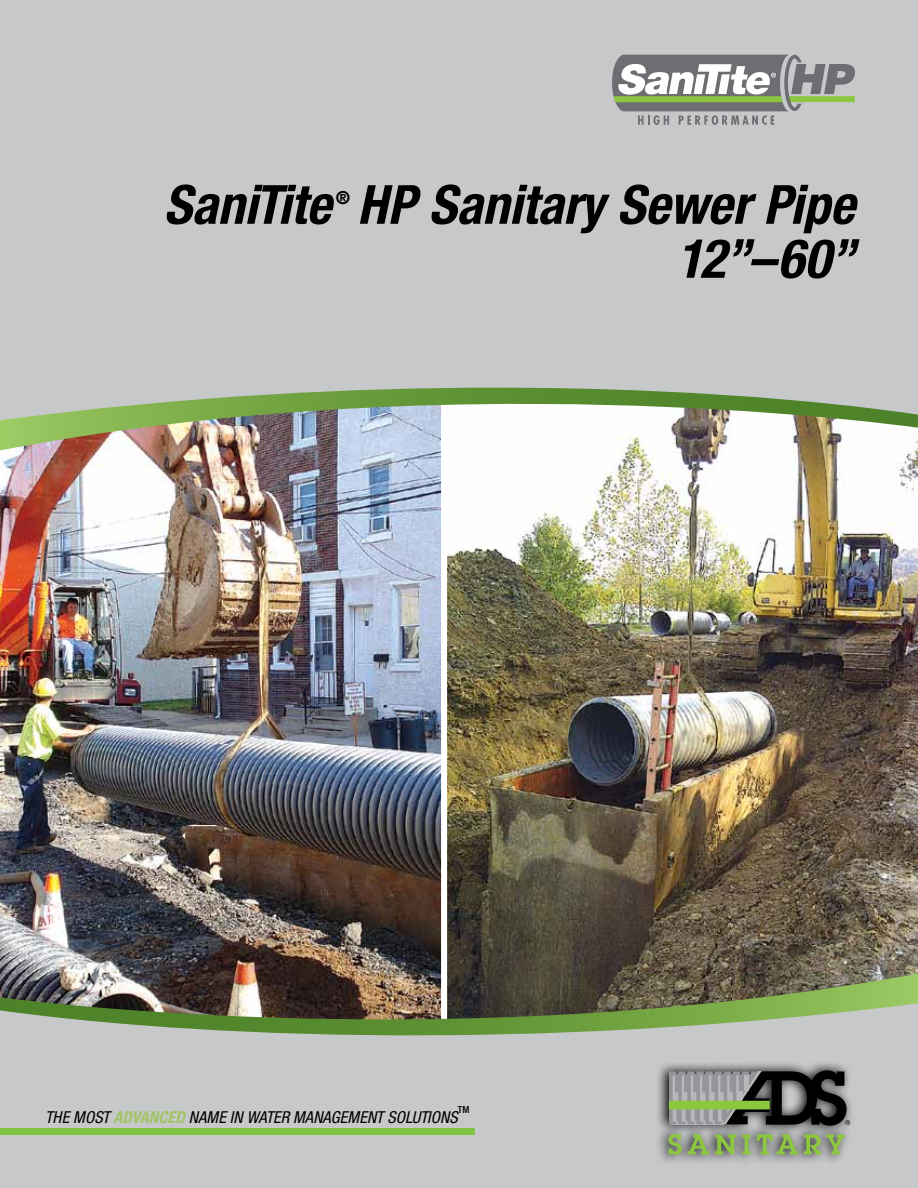
<style>
.page{position:relative;width:918px;height:1188px;background:#fff}
.page>*{position:absolute;margin:0;border:0;box-sizing:border-box;transform-origin:0 0}
.t1{font:italic 700 condensed 54px/54px "Helvetica Neue LT";letter-spacing:-.005em;color:#000;text-align:right}
.t2{font:700 condensed 18px "Helvetica Neue LT";color:#000}
.t3{font:italic condensed 16.5px "Helvetica Neue LT";letter-spacing:.005em;color:#000}
.t4{font:500 condensed 9.6px "Helvetica Neue LT";color:#000}
.s1{font-weight:700;color:#a1c565}
</style>
<div class="page">
<div style="left:0;top:0;width:918px;height:423px;background:#c7c8ca"></div>
<img style="left:447px;top:450px;width:471px;height:524px">
<img style="left:0;top:450px;width:441px;height:524px">
<div style="left:0;top:1065px;width:918px;height:123px;background:#c7c8ca"></div>
<img style="left:0;top:974px;width:918px;height:91px">
<img style="left:0;top:387px;width:918px;height:63px">
<div style="left:655px;top:1060px;width:202px;height:105px;background:#000;opacity:.98"></div>
<svg style="left:668px;top:1134px;width:14px;height:21px"></svg>
<svg style="left:688px;top:1134px;width:21px;height:20px"></svg>
<svg style="left:715px;top:1134px;width:21px;height:20px"></svg>
<svg style="left:742px;top:1134px;width:9px;height:20px"></svg>
<svg style="left:757px;top:1134px;width:41px;height:20px"></svg>
<svg style="left:804px;top:1134px;width:41px;height:20px"></svg>
<svg style="left:669px;top:1070px;width:181px;height:56px;background:#646a5f"></svg>
<div style="left:744px;top:1075px;width:5px;height:16px;background:#b6b8ba"></div>
<svg style="left:612px;top:55px;width:243px;height:70px"></svg>
<div style="left:0;top:1128px;width:474px;height:7px;background:#80c342"></div>
<h1 class="t1" style="left:164px;top:177px;width:694px">SaniTite HP Sanitary Sewer Pipe<br>12”–60”</h1>
<p class="t2" style="left:336px;top:187px;width:16px">®</p>
<p class="t4" style="left:458px;top:1103px;width:13px">TM</p>
<p class="t3" style="left:45px;top:1108px;width:414px">THE MOST <span class="s1">Advanced</span> NAME IN WATER MANAGEMENT SOLUTIONS</p>
</div>
